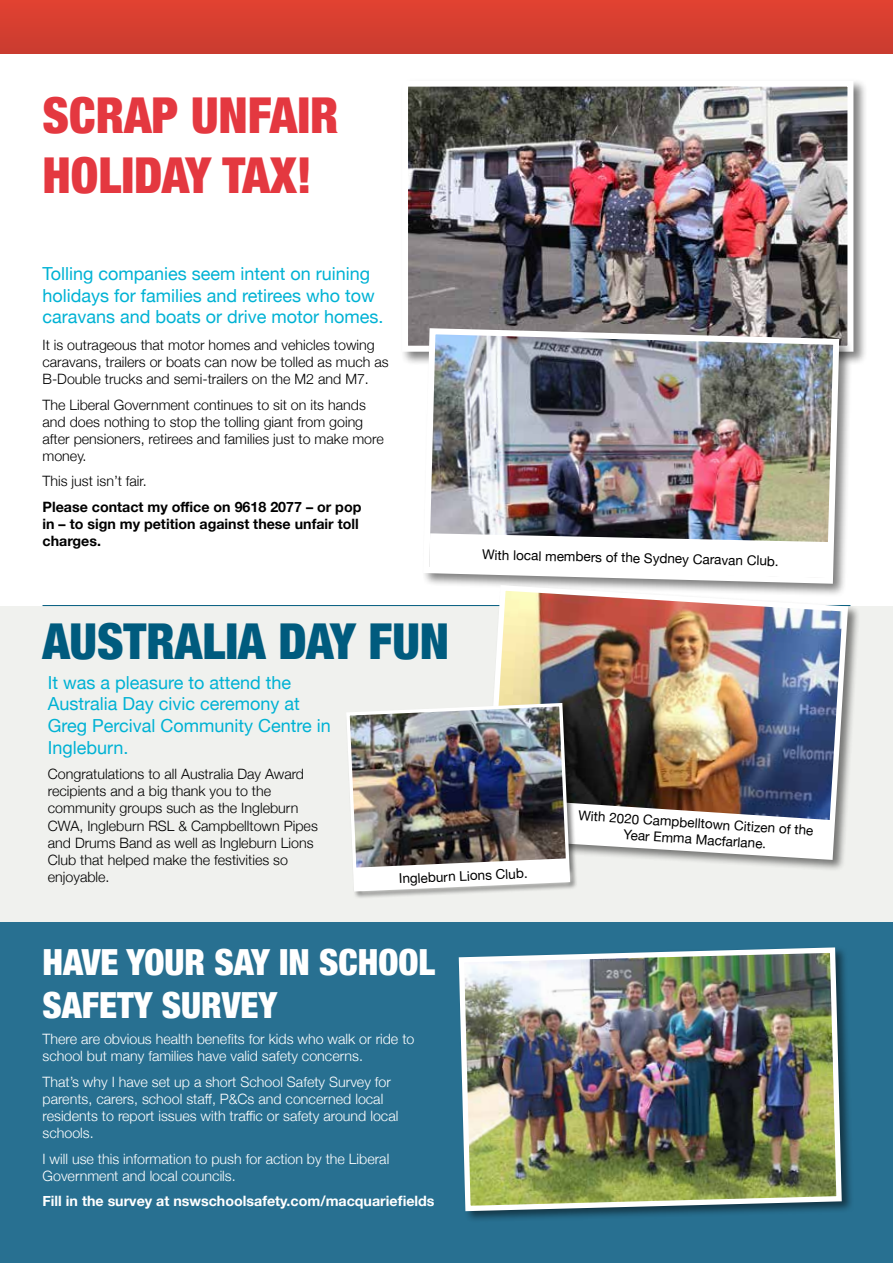
<style>
.page{position:relative;width:893px;height:1263px;background:#fff}
.page>*{position:absolute;margin:0;border:0;box-sizing:border-box;transform-origin:0 0}
.t1{font:900 condensed 49.5px/59.4px "Helvetica Neue";color:#e43840}
.t2{font:900 condensed 49.5px "Helvetica Neue";color:#005b7e}
.t3{font:900 condensed 36px/43.2px "Helvetica Neue";color:#fff}
.t4{font:18px/21.6px "Helvetica Neue";color:#00b2d4}
.t5{font:300 14.25px/17.1px "Helvetica Neue";color:#000}
.t6{font:300 14.25px/17.1px "Helvetica Neue";color:#fff}
.t7{font:700 14.25px/17.1px "Helvetica Neue";color:#000}
.t8{font:700 14.25px "Helvetica Neue";color:#fff}
.t9{font:13.5px/16.2px "Helvetica Neue";color:#000;text-align:center}
</style>
<div class="page">
<div style="left:0;top:0;width:893px;height:53px;background:#d63f30"></div>
<div style="left:0;top:920px;width:893px;height:343px;background:#287091"></div>
<div style="left:0;top:607px;width:893px;height:315px;background:#f0f1ee"></div>
<div style="left:400px;top:78px;width:467px;height:288px;background:#000;opacity:.5"></div>
<img style="left:409px;top:88px;width:437px;height:257px">
<div style="left:402px;top:81px;width:451px;height:271px;border:6px solid #fff"></div>
<div style="left:421px;top:326px;width:432px;height:272px;background:#000;opacity:.5"></div>
<img style="left:420px;top:325px;width:422px;height:262px">
<svg style="left:429px;top:533px;width:403px;height:45px"></svg>
<hr style="left:43px;top:605px;width:807px;height:1px;background:#005b7e">
<div style="left:484px;top:584px;width:376px;height:288px;background:#000;opacity:.5"></div>
<img style="left:482px;top:582px;width:369px;height:281px">
<div style="left:457px;top:945px;width:397px;height:278px;background:#000;opacity:.5"></div>
<img style="left:457px;top:945px;width:387px;height:269px">
<div style="left:345px;top:702px;width:233px;height:197px;background:#000;opacity:.5"></div>
<img style="left:345px;top:701px;width:486px;height:192px">
<h1 class="t1" style="left:43px;top:83px;width:298px">SCRAP UNFAIR<br>HOLIDAY TAX!</h1>
<p class="t4" style="left:43px;top:264px;width:343px">Tolling companies seem intent on ruining holidays for families and retirees who tow caravans and boats or drive motor homes.</p>
<p class="t5" style="left:43px;top:335px;width:348px">It is outrageous that motor homes and vehicles towing caravans, trailers or boats can now be tolled as much as<br>B-Double trucks and semi-trailers on the M2 and M7.</p>
<p class="t5" style="left:43px;top:395px;width:343px">The Liberal Government continues to sit on its hands and does nothing to stop the tolling giant from going after pensioners, retirees and families just to make more money.</p>
<p class="t5" style="left:43px;top:472px;width:106px">This just isn’t fair.</p>
<p class="t7" style="left:43px;top:499px;width:320px">Please contact my office on 9618 2077 – or pop in – to sign my petition against these unfair toll charges.</p>
<h1 class="t2" style="left:43px;top:601px;width:408px">AUSTRALIA DAY FUN</h1>
<p class="t9" style="left:482px;top:548px;width:298px;rotate:1deg">With local members of the Sydney Caravan Club.</p>
<p class="t4" style="left:48px;top:673px;width:285px">It was a pleasure to attend the<br>Australia Day civic ceremony at<br>Greg Percival Community Centre in<br>Ingleburn.</p>
<p class="t5" style="left:48px;top:765px;width:272px">Congratulations to all Australia Day Award recipients and a big thank you to the community groups such as the Ingleburn CWA, Ingleburn RSL &amp; Campbelltown Pipes and Drums Band as well as Ingleburn Lions Club that helped make the festivities so enjoyable.</p>
<p class="t9" style="left:399px;top:872px;width:130px;rotate:-3deg">Ingleburn Lions Club.</p>
<h2 class="t3" style="left:43px;top:939px;width:394px">HAVE YOUR SAY IN SCHOOL<br>SAFETY SURVEY</h2>
<p class="t6" style="left:43px;top:1029px;width:373px">There are obvious health benefits for kids who walk or ride to school but many families have valid safety concerns.</p>
<p class="t6" style="left:43px;top:1072px;width:357px">That’s why I have set up a short School Safety Survey for parents, carers, school staff, P&amp;Cs and concerned local residents to report issues with traffic or safety around local schools.</p>
<p class="t6" style="left:43px;top:1149px;width:348px">I will use this information to push for action by the Liberal<br>Government and local councils.</p>
<p class="t8" style="left:43px;top:1190px;width:394px">Fill in the survey at nswschoolsafety.com/macquariefields</p>
<p class="t9" style="left:579px;top:807px;width:237px;rotate:4deg">With 2020 Campbelltown Citizen of the<br>Year Emma Macfarlane.</p>
</div>
